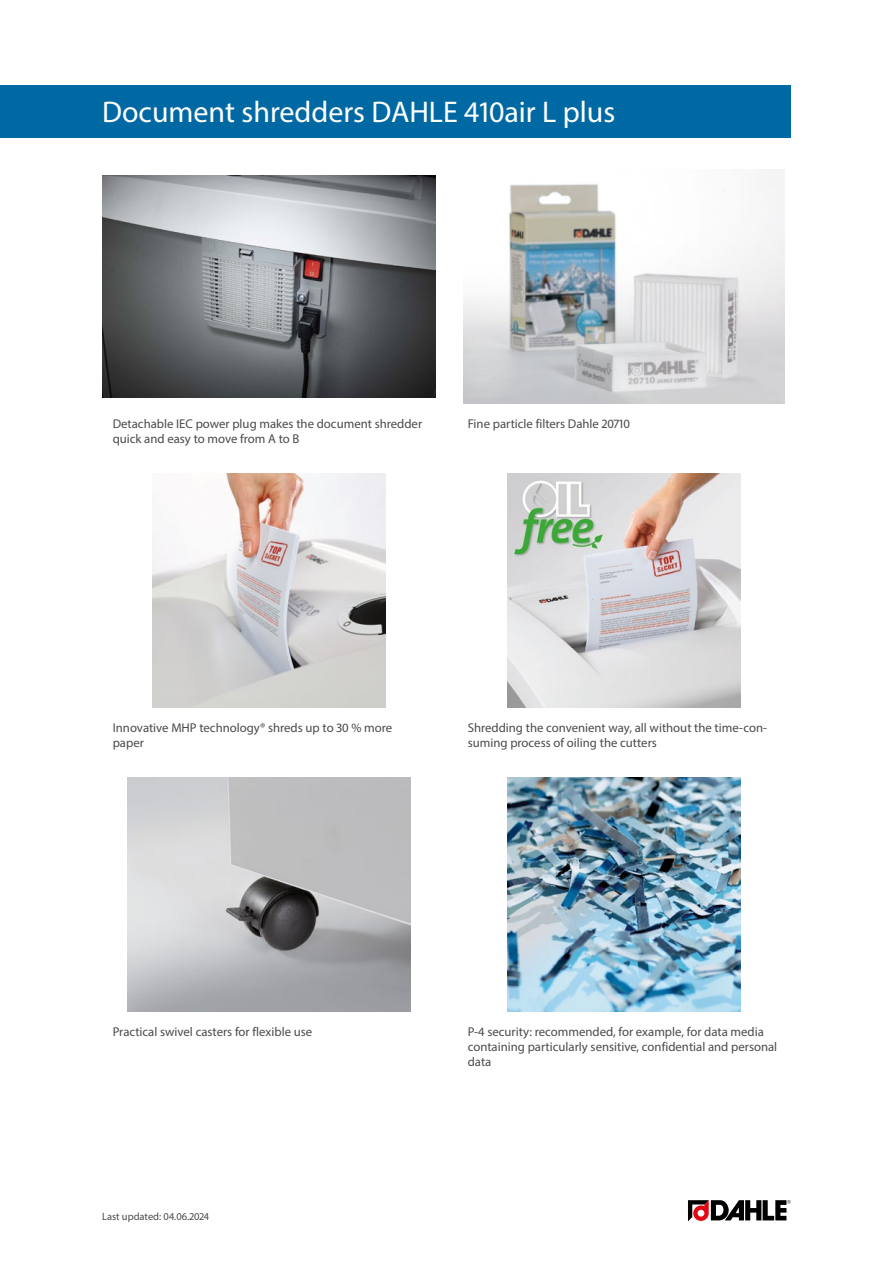
<style>
.page{position:relative;width:893px;height:1263px;background:#fff}
.page>*{position:absolute;margin:0;border:0;box-sizing:border-box;transform-origin:0 0}
.Produktname{font:30px "Myriad Pro";color:#fff}
.Fliesstexte{font:12.75px/15.3px "Myriad Pro";color:#4a4a49}
.t1{font:10.5px "Myriad Pro";color:#4a4a49}
</style>
<div class="page">
<img style="left:102px;top:175px;width:334px;height:223px">
<img style="left:463px;top:169px;width:322px;height:234px">
<img style="left:152px;top:473px;width:234px;height:234px">
<img style="left:507px;top:473px;width:234px;height:234px">
<img style="left:127px;top:777px;width:283px;height:234px">
<img style="left:507px;top:777px;width:234px;height:234px">
<svg style="left:688px;top:1200px;width:103px;height:21px"></svg>
<div style="left:0;top:85px;width:791px;height:53px;background:#0069a4"></div>
<p class="Produktname" style="left:102px;top:94px;width:515px">Document shredders DAHLE 410air L plus</p>
<p class="Fliesstexte" style="left:113px;top:416px;width:311px">Detachable IEC power plug makes the document shredder quick and easy to move from A to B</p>
<p class="Fliesstexte" style="left:468px;top:416px;width:164px">Fine particle filters Dahle 20710</p>
<p class="Fliesstexte" style="left:113px;top:720px;width:281px">Innovative MHP technology® shreds up to 30 % more paper</p>
<p class="Fliesstexte" style="left:468px;top:720px;width:301px">Shredding the convenient way, all without the time-con&shy;suming process of oiling the cutters</p>
<p class="Fliesstexte" style="left:113px;top:1024px;width:201px">Practical swivel casters for flexible use</p>
<p class="Fliesstexte" style="left:468px;top:1024px;width:311px">P-4 security: recommended, for example, for data media containing particularly sensitive, confidential and personal data</p>
<p class="t1" style="left:102px;top:1210px;width:109px">Last updated: 04.06.2024</p>
</div>
